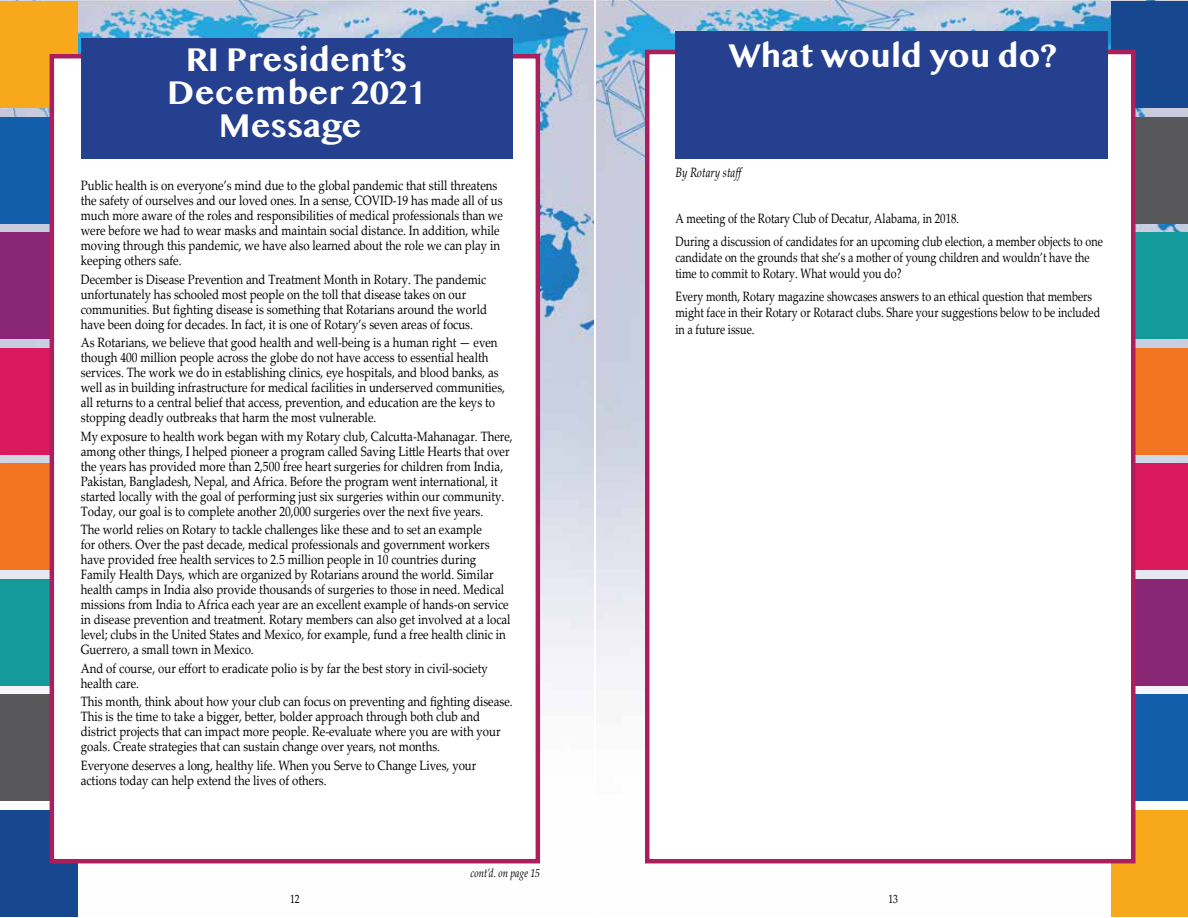
<style>
.page{position:relative;width:1188px;height:918px;background:#fff}
.page>*{position:absolute;margin:0;border:0;box-sizing:border-box;transform-origin:0 0}
.t1{font:700 30px/33px "Bangla MN";color:#fff;text-align:center}
.t2{font:13.5px/15px "Palatino Linotype";color:#000;scale:.85 1}
.t3{font:13.5px/16.2px "Palatino Linotype";color:#000;scale:.8 1}
.t4{font:italic 13.5px "Palatino Linotype";color:#000;scale:.8 1}
.t5{font:italic 12px "Palatino Linotype";color:#000;scale:.8 1}
.t6{font:12px "Palatino Linotype";color:#000;scale:.8 1}
</style>
<div class="page">
<img style="left:0;top:0;width:594px;height:916px">
<img style="left:596px;top:0;width:592px;height:864px">
<div style="left:1111px;top:694px;width:77px;height:107px;background:#125eab"></div>
<div style="left:0;top:117px;width:77px;height:107px;background:#125eab"></div>
<div style="left:1111px;top:579px;width:77px;height:107px;background:#892676"></div>
<div style="left:0;top:232px;width:77px;height:107px;background:#892676"></div>
<div style="left:1111px;top:463px;width:77px;height:107px;background:#da1a5d"></div>
<div style="left:0;top:348px;width:77px;height:107px;background:#da1a5d"></div>
<div style="left:1111px;top:348px;width:77px;height:107px;background:#f47521"></div>
<div style="left:0;top:463px;width:77px;height:107px;background:#f47521"></div>
<div style="left:1111px;top:232px;width:77px;height:107px;background:#149a9a"></div>
<div style="left:0;top:579px;width:77px;height:107px;background:#149a9a"></div>
<div style="left:1111px;top:117px;width:77px;height:107px;background:#58585a"></div>
<div style="left:0;top:694px;width:77px;height:107px;background:#58585a"></div>
<div style="left:1111px;top:1px;width:77px;height:107px;background:#17478f"></div>
<div style="left:0;top:810px;width:77px;height:107px;background:#17478f"></div>
<div style="left:1111px;top:810px;width:77px;height:107px;background:#f7a81b"></div>
<div style="left:0;top:1px;width:77px;height:107px;background:#f7a81b"></div>
<div style="left:50px;top:54px;width:490px;height:809px;background:#fff;border:4px solid #ac1f5d"></div>
<div style="left:81px;top:39px;width:432px;height:120px;background:#25408f"></div>
<div style="left:647px;top:52px;width:486px;height:809px;background:#fff"></div>
<div style="left:645px;top:50px;width:491px;height:813px;border:4px solid #ac1f5d"></div>
<div style="left:675px;top:31px;width:432px;height:128px;background:#25408f"></div>
<h1 class="t1" style="left:167px;top:44px;width:261px">RI President’s<br>December 2021<br>Message</h1>
<h1 class="t1" style="left:728px;top:40px;width:330px">What would you do?</h1>
<p class="t2" style="left:81px;top:178px;width:498px">Public health is on everyone’s mind due to the global pandemic that still threatens the safety of ourselves and our loved ones. In a sense, COVID-19 has made all of us much more aware of the roles and responsibilities of medical professionals than we were before we had to wear masks and maintain social distance. In addition, while moving through this pandemic, we have also learned about the role we can play in keeping others safe.</p>
<p class="t2" style="left:81px;top:271px;width:479px">December is Disease Prevention and Treatment Month in Rotary. The pandemic unfortunately has schooled most people on the toll that disease takes on our communities. But fighting disease is something that Rotarians around the world have been doing for decades. In fact, it is one of Rotary’s seven areas of focus.</p>
<p class="t2" style="left:81px;top:335px;width:501px">As Rotarians, we believe that good health and well-being is a human right — even though 400 million people across the globe do not have access to essential health services. The work we do in establishing clinics, eye hospitals, and blood banks, as well as in building infrastructure for medical facilities in underserved communities, all returns to a central belief that access, prevention, and education are the keys to stopping deadly outbreaks that harm the most vulnerable.</p>
<p class="t2" style="left:81px;top:428px;width:510px">My exposure to health work began with my Rotary club, Calcutta-Mahanagar. There, among other things, I helped pioneer a program called Saving Little Hearts that over the years has provided more than 2,500 free heart surgeries for children from India, Pakistan, Bangladesh, Nepal, and Africa. Before the program went international, it started locally with the goal of performing just six surgeries within our community.<br>Today, our goal is to complete another 20,000 surgeries over the next five years.</p>
<p class="t2" style="left:81px;top:522px;width:507px">The world relies on Rotary to tackle challenges like these and to set an example<br>for others. Over the past decade, medical professionals and government workers have provided free health services to 2.5 million people in 10 countries during Family Health Days, which are organized by Rotarians around the world. Similar health camps in India also provide thousands of surgeries to those in need. Medical missions from India to Africa each year are an excellent example of hands-on service in disease prevention and treatment. Rotary members can also get involved at a local level; clubs in the United States and Mexico, for example, fund a free health clinic in Guerrero, a small town in Mexico.</p>
<p class="t2" style="left:81px;top:660px;width:480px">And of course, our effort to eradicate polio is by far the best story in civil-society health care.</p>
<p class="t2" style="left:81px;top:694px;width:510px">This month, think about how your club can focus on preventing and fighting disease.<br>This is the time to take a bigger, better, bolder approach through both club and district projects that can impact more people. Re-evaluate where you are with your goals. Create strategies that can sustain change over years, not months.</p>
<p class="t2" style="left:81px;top:757px;width:467px">Everyone deserves a long, healthy life. When you Serve to Change Lives, your actions today can help extend the lives of others.</p>
<p class="t4" style="left:675px;top:163px;width:88px">By Rotary staff</p>
<p class="t3" style="left:675px;top:206px;width:536px;line-height:23px">A meeting of the Rotary Club of Decatur, Alabama, in 2018.<br>During a discussion of candidates for an upcoming club election, a member objects to one</p>
<p class="t3" style="left:675px;top:249px;width:519px">candidate on the grounds that she’s a mother of young children and wouldn’t have the time to commit to Rotary. What would you do?</p>
<p class="t3" style="left:675px;top:288px;width:533px">Every month, Rotary magazine showcases answers to an ethical question that members might face in their Rotary or Rotaract clubs. Share your suggestions below to be included in a future issue.</p>
<p class="t5" style="left:471px;top:864px;width:88px">cont’d. on page 15</p>
<p class="t6" style="left:290px;top:890px;width:13px">12</p>
<p class="t6" style="left:888px;top:890px;width:14px">13</p>
</div>
